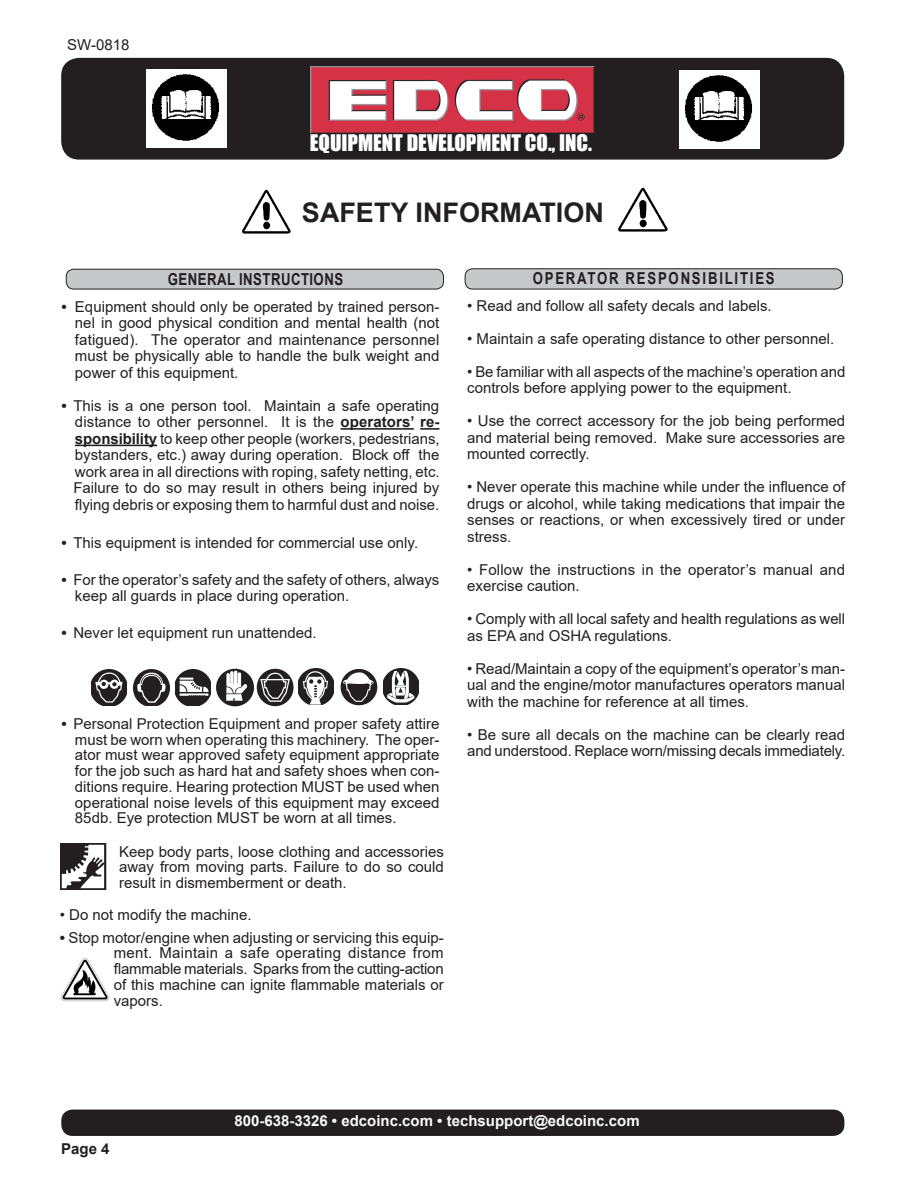
<style>
.page{position:relative;width:918px;height:1188px;background:#fff}
.page>*{position:absolute;margin:0;border:0;box-sizing:border-box;transform-origin:0 0}
.t1{font:700 27px "Arial";color:#231f20}
.t2{font:21px "Impact";color:#fff}
.Warning_Page_Text{font:700 16.5px "Arial";letter-spacing:.135em;color:#231f20;scale:.8 1}
.Warning_Page_Text-2{font:700 16.5px "Arial";letter-spacing:.035em;color:#231f20;scale:.8 1}
.Warning_Page_Text-3{font:15px/16.5px "Arial";color:#231f20;text-align:justify}
.Body_text{font:15px/15.8px "Arial";color:#231f20;text-align:justify}
.t3{font:700 15px "Arial";color:#fafafa}
.t4{font:700 15px "Arial";color:#231f20}
.s1{font-weight:700}
</style>
<div class="page">
<div style="left:61px;top:58px;width:783px;height:102px;background:#231f20;border-radius:18px"></div>
<img style="left:310px;top:66px;width:284px;height:67px">
<div style="left:62px;top:1110px;width:782px;height:25px;background:#231f20;border-radius:11px"></div>
<div style="left:61px;top:1110px;width:783px;height:26px;border:2px solid #231f20;border-radius:11px"></div>
<img style="left:147px;top:69px;width:80px;height:79px">
<img style="left:680px;top:70px;width:80px;height:79px">
<hr style="left:341px;top:428px;width:73px;height:2px;background:#231f20">
<svg style="left:420px;top:428px;width:19px;height:2px"></svg>
<hr style="left:75px;top:445px;width:82px;height:1px;background:#231f20">
<div style="left:465px;top:269px;width:377px;height:20px;background:#c7c8ca;border-radius:8px"></div>
<div style="left:465px;top:268px;width:378px;height:21px;border:1px solid #231f20;border-radius:8px"></div>
<div style="left:66px;top:269px;width:378px;height:20px;background:#c7c8ca;border-radius:8px"></div>
<div style="left:66px;top:269px;width:378px;height:20px;border:1px solid #231f20;border-radius:8px"></div>
<img style="left:91px;top:670px;width:36px;height:35px">
<img style="left:134px;top:670px;width:35px;height:35px">
<img style="left:175px;top:670px;width:36px;height:35px">
<img style="left:216px;top:668px;width:37px;height:39px">
<img style="left:253px;top:668px;width:41px;height:39px">
<img style="left:298px;top:669px;width:36px;height:35px">
<img style="left:340px;top:669px;width:38px;height:37px">
<img style="left:383px;top:669px;width:36px;height:35px">
<img style="left:61px;top:958px;width:49px;height:44px">
<img style="left:60px;top:843px;width:46px;height:47px">
<img style="left:242px;top:189px;width:49px;height:45px">
<img style="left:618px;top:187px;width:50px;height:45px">
<p class="Body_text" style="left:67px;top:37px;width:64px">SW-0818</p>
<h2 class="t2" style="left:310px;top:127px;width:284px">EQUIPMENT DEVELOPMENT CO., INC.</h2>
<p class="t1" style="left:302px;top:193px;width:304px">SAFETY INFORMATION</p>
<p class="Warning_Page_Text-2" style="left:168px;top:268px;width:221px">GENERAL INSTRUCTIONS</p>
<p class="Warning_Page_Text-3" style="left:75px;top:298px;width:366px;text-indent:-14px"><span class="s1">•</span> Equipment should only be operated by trained person&shy;nel in good physical condition and mental health (not fatigued). The operator and maintenance personnel must be physically able to handle the bulk weight and power of this equipment.</p>
<p class="Warning_Page_Text-3" style="left:75px;top:397px;width:366px;text-indent:-14px"><span class="s1">•</span> This is a one person tool. Maintain a safe operating distance to other personnel. It is the <span class="s1">operators’ re&shy;sponsibility</span> to keep other people (workers, pedestrians, bystanders, etc.) away during operation. Block off the work area in all directions with roping, safety netting, etc.</p>
<p class="Warning_Page_Text-3" style="left:73px;top:480px;width:368px">Failure to do so may result in others being injured by flying debris or exposing them to harmful dust and noise.</p>
<p class="Warning_Page_Text-3" style="left:61px;top:534px;width:358px"><span class="s1">•</span> This equipment is intended for commercial use only.</p>
<p class="Warning_Page_Text-3" style="left:75px;top:572px;width:366px;line-height:15.8px;text-indent:-14px"><span class="s1">•</span> For the operator’s safety and the safety of others, always keep all guards in place during operation.</p>
<p class="Warning_Page_Text-3" style="left:61px;top:625px;width:257px"><span class="s1">•</span> Never let equipment run unattended.</p>
<p class="Body_text" style="left:75px;top:716px;width:366px;text-indent:-14px"><span class="s1">•</span> Personal Protection Equipment and proper safety attire must be worn when operating this machinery. The oper&shy;ator must wear approved safety equipment appropriate for the job such as hard hat and safety shoes when con&shy;ditions require. Hearing protection MUST be used when operational noise levels of this equipment may exceed 85db. Eye protection MUST be worn at all times.</p>
<p class="Body_text" style="left:119px;top:843px;width:326px">Keep body parts, loose clothing and accessories away from moving parts. Failure to do so could result in dismemberment or death.</p>
<p class="Warning_Page_Text-3" style="left:60px;top:906px;width:193px">• Do not modify the machine.</p>
<p class="Warning_Page_Text-3" style="left:114px;top:929px;width:332px;line-height:15.8px;text-indent:-54px"><span class="s1">•</span> Stop motor/engine when adjusting or servicing this equip&shy;ment. Maintain a safe operating distance from flammable materials. Sparks from the cutting-action of this machine can ignite flammable materials or vapors.</p>
<p class="Warning_Page_Text" style="left:533px;top:267px;width:304px">OPERATOR RESPONSIBILITIES</p>
<p class="Warning_Page_Text-3" style="left:467px;top:297px;width:306px">• Read and follow all safety decals and labels.</p>
<p class="Warning_Page_Text-3" style="left:467px;top:330px;width:369px">• Maintain a safe operating distance to other personnel.</p>
<p class="Warning_Page_Text-3" style="left:467px;top:363px;width:380px">• Be familiar with all aspects of the machine’s operation and controls before applying power to the equipment.</p>
<p class="Warning_Page_Text-3" style="left:467px;top:413px;width:379px">• Use the correct accessory for the job being performed and material being removed. Make sure accessories are mounted correctly.</p>
<p class="Warning_Page_Text-3" style="left:467px;top:479px;width:379px">• Never operate this machine while under the influence of drugs or alcohol, while taking medications that impair the senses or reactions, or when excessively tired or under stress.</p>
<p class="Warning_Page_Text-3" style="left:467px;top:561px;width:379px">• Follow the instructions in the operator’s manual and exercise caution.</p>
<p class="Warning_Page_Text-3" style="left:467px;top:611px;width:380px">• Comply with all local safety and health regulations as well as EPA and OSHA regulations.</p>
<p class="Warning_Page_Text-3" style="left:467px;top:660px;width:379px">• Read/Maintain a copy of the equipment’s operator’s man&shy;ual and the engine/motor manufactures operators manual with the machine for reference at all times.</p>
<p class="Warning_Page_Text-3" style="left:467px;top:726px;width:380px">• Be sure all decals on the machine can be clearly read and understood. Replace worn/missing decals immediately.</p>
<p class="t4" style="left:61px;top:1138px;width:50px">Page 4</p>
<p class="t3" style="left:234px;top:1111px;width:407px">800-638-3326 • edcoinc.com • techsupport@edcoinc.com</p>
</div>
